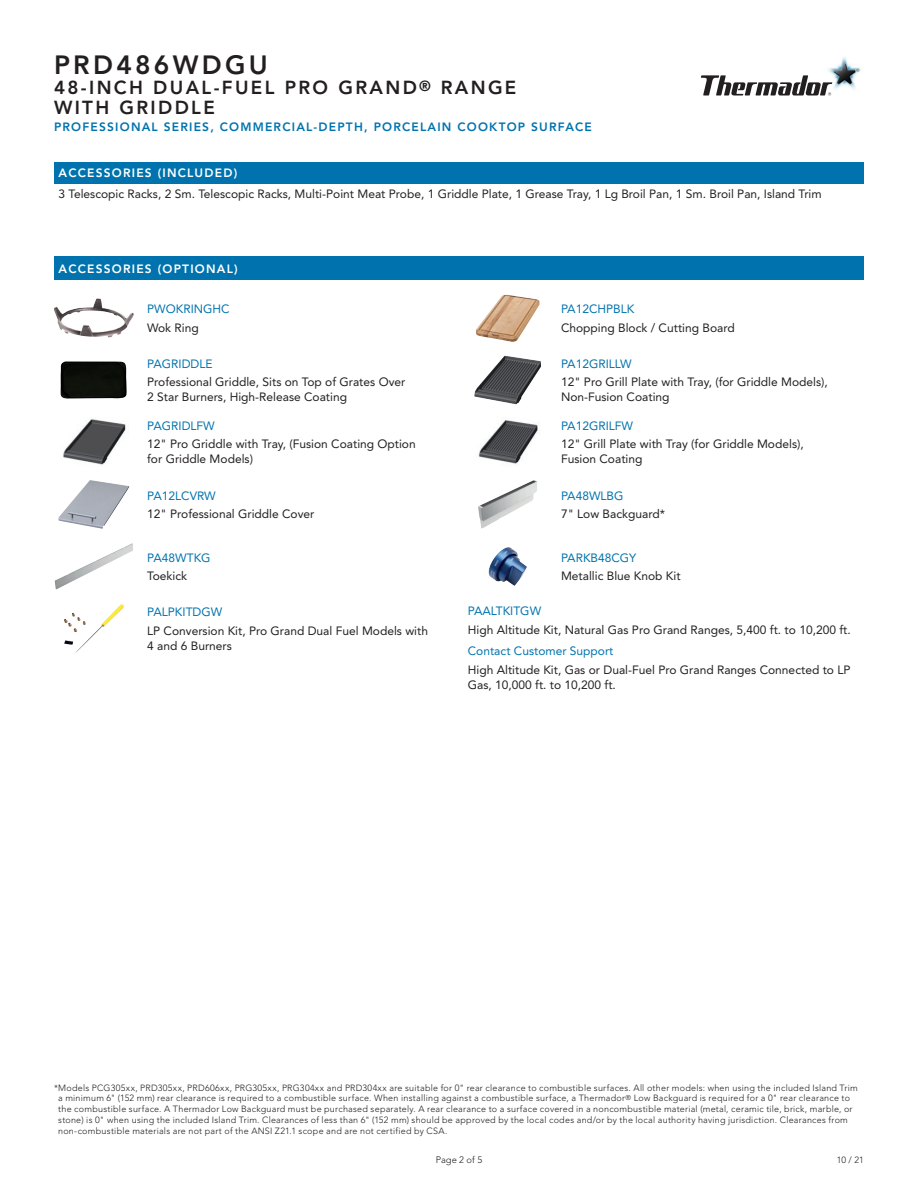
<style>
.page{position:relative;width:918px;height:1188px;background:#fff}
.page>*{position:absolute;margin:0;border:0;box-sizing:border-box;transform-origin:0 0}
.Spec_Page_Title_Mode{font:800 26.25px "Avenir LT Std";letter-spacing:.125em;color:#231f20}
.Spec_Page_Title_Desc{font:800 18.75px/20.2px "Avenir LT Std";letter-spacing:.125em;color:#231f20}
.Spec_Page_Body_Copy{font:12px/15px "Avenir LT Std";color:#231f20}
.Spec_Page_Body_Copy-2{font:12px "Avenir LT Std";color:#0073ae}
.Spec_Page_Chart_Body{font:12px "Avenir LT Std";color:#231f20}
.Spec_Page_Title_Seri{font:800 12px "Avenir LT Std";letter-spacing:.1em;color:#0073ae}
.Spec_Page_Subhead_Ba{font:800 12px "Avenir LT Std";letter-spacing:.1em;color:#fff}
.t1{font:300 9.3px "Avenir LT Std";color:#231f20}
.Spec_Page_Footnote{font:300 9px/10.8px "Avenir LT Std";letter-spacing:.025em;color:#231f20}
</style>
<div class="page">
<img style="left:828px;top:57px;width:33px;height:33px">
<svg style="left:701px;top:75px;width:131px;height:21px"></svg>
<div style="left:54px;top:256px;width:810px;height:24px;background:#0073ae"></div>
<div style="left:54px;top:162px;width:810px;height:22px;background:#0073ae"></div>
<img style="left:478px;top:480px;width:56px;height:49px">
<img style="left:476px;top:295px;width:64px;height:47px">
<img style="left:64px;top:604px;width:60px;height:49px">
<svg style="left:79px;top:480px;width:11px;height:13px"></svg>
<img style="left:54px;top:298px;width:80px;height:39px">
<img style="left:478px;top:420px;width:60px;height:44px">
<svg style="left:495px;top:356px;width:10px;height:11px"></svg>
<img style="left:55px;top:543px;width:78px;height:46px">
<img style="left:63px;top:419px;width:63px;height:46px">
<img style="left:60px;top:362px;width:67px;height:37px">
<img style="left:488px;top:547px;width:39px;height:39px">
<p class="Spec_Page_Title_Mode" style="left:54px;top:49px;width:215px">PRD486WDGU</p>
<p class="Spec_Page_Title_Desc" style="left:54px;top:78px;width:464px">48-INCH DUAL-FUEL PRO GRAND<sup>®</sup> RANGE<br>WITH GRIDDLE</p>
<p class="Spec_Page_Title_Seri" style="left:54px;top:120px;width:539px">PROFESSIONAL SERIES, COMMERCIAL-DEPTH, PORCELAIN COOKTOP SURFACE</p>
<p class="Spec_Page_Subhead_Ba" style="left:58px;top:166px;width:180px">ACCESSORIES (INCLUDED)</p>
<p class="Spec_Page_Chart_Body" style="left:58px;top:187px;width:765px">3 Telescopic Racks, 2 Sm. Telescopic Racks, Multi-Point Meat Probe, 1 Griddle Plate, 1 Grease Tray, 1 Lg Broil Pan, 1 Sm. Broil Pan, Island Trim</p>
<p class="Spec_Page_Subhead_Ba" style="left:58px;top:261px;width:181px">ACCESSORIES (OPTIONAL)</p>
<p class="Spec_Page_Body_Copy-2" style="left:147px;top:302px;width:84px">PWOKRINGHC</p>
<p class="Spec_Page_Body_Copy" style="left:147px;top:320px;width:53px">Wok Ring</p>
<p class="Spec_Page_Body_Copy-2" style="left:561px;top:302px;width:75px">PA12CHPBLK</p>
<p class="Spec_Page_Body_Copy" style="left:561px;top:320px;width:175px">Chopping Block / Cutting Board</p>
<p class="Spec_Page_Body_Copy-2" style="left:147px;top:357px;width:67px">PAGRIDDLE</p>
<p class="Spec_Page_Body_Copy" style="left:147px;top:375px;width:260px">Professional Griddle, Sits on Top of Grates Over<br>2 Star Burners, High-Release Coating</p>
<p class="Spec_Page_Body_Copy-2" style="left:561px;top:357px;width:72px">PA12GRILLW</p>
<p class="Spec_Page_Body_Copy" style="left:561px;top:375px;width:268px">12" Pro Grill Plate with Tray, (for Griddle Models),<br>Non-Fusion Coating</p>
<p class="Spec_Page_Body_Copy-2" style="left:147px;top:419px;width:69px">PAGRIDLFW</p>
<p class="Spec_Page_Body_Copy" style="left:147px;top:437px;width:270px">12" Pro Griddle with Tray, (Fusion Coating Option for Griddle Models)</p>
<p class="Spec_Page_Body_Copy-2" style="left:561px;top:419px;width:74px">PA12GRILFW</p>
<p class="Spec_Page_Body_Copy" style="left:561px;top:437px;width:244px">12" Grill Plate with Tray (for Griddle Models),<br>Fusion Coating</p>
<p class="Spec_Page_Body_Copy-2" style="left:147px;top:489px;width:70px">PA12LCVRW</p>
<p class="Spec_Page_Body_Copy" style="left:147px;top:506px;width:169px">12" Professional Griddle Cover</p>
<p class="Spec_Page_Body_Copy-2" style="left:561px;top:489px;width:64px">PA48WLBG</p>
<p class="Spec_Page_Body_Copy" style="left:561px;top:506px;width:106px">7" Low Backguard*</p>
<p class="Spec_Page_Body_Copy-2" style="left:147px;top:551px;width:65px">PA48WTKG</p>
<p class="Spec_Page_Body_Copy" style="left:147px;top:569px;width:42px">Toekick</p>
<p class="Spec_Page_Body_Copy-2" style="left:561px;top:551px;width:77px">PARKB48CGY</p>
<p class="Spec_Page_Body_Copy" style="left:561px;top:569px;width:121px">Metallic Blue Knob Kit</p>
<p class="Spec_Page_Body_Copy-2" style="left:147px;top:605px;width:77px">PALPKITDGW</p>
<p class="Spec_Page_Body_Copy" style="left:147px;top:623px;width:282px">LP Conversion Kit, Pro Grand Dual Fuel Models with<br>4 and 6 Burners</p>
<p class="Spec_Page_Body_Copy-2" style="left:468px;top:604px;width:75px">PAALTKITGW</p>
<p class="Spec_Page_Body_Copy" style="left:468px;top:622px;width:384px">High Altitude Kit, Natural Gas Pro Grand Ranges, 5,400 ft. to 10,200 ft.</p>
<p class="Spec_Page_Body_Copy-2" style="left:468px;top:644px;width:147px">Contact Customer Support</p>
<p class="Spec_Page_Body_Copy" style="left:468px;top:662px;width:384px">High Altitude Kit, Gas or Dual-Fuel Pro Grand Ranges Connected to LP<br>Gas, 10,000 ft. to 10,200 ft.</p>
<p class="Spec_Page_Footnote" style="left:58px;top:1082px;width:801px;text-indent:-4px">*Models PCG305xx, PRD305xx, PRD606xx, PRG305xx, PRG304xx and PRD304xx are suitable for 0" rear clearance to combustible surfaces. All other models: when using the included Island Trim a minimum 6" (152 mm) rear clearance is required to a combustible surface. When installing against a combustible surface, a Thermador<sup>®</sup> Low Backguard is required for a 0" rear clearance to the combustible surface. A Thermador Low Backguard must be purchased separately. A rear clearance to a surface covered in a noncombustible material (metal, ceramic tile, brick, marble, or stone) is 0" when using the included Island Trim. Clearances of less than 6" (152 mm) should be approved by the local codes and/or by the local authority having jurisdiction. Clearances from non-combustible materials are not part of the ANSI Z21.1 scope and are not certified by CSA.</p>
<p class="t1" style="left:436px;top:1155px;width:48px">Page 2 of 5</p>
<p class="Spec_Page_Footnote" style="left:837px;top:1155px;width:29px">10 / 21</p>
</div>
